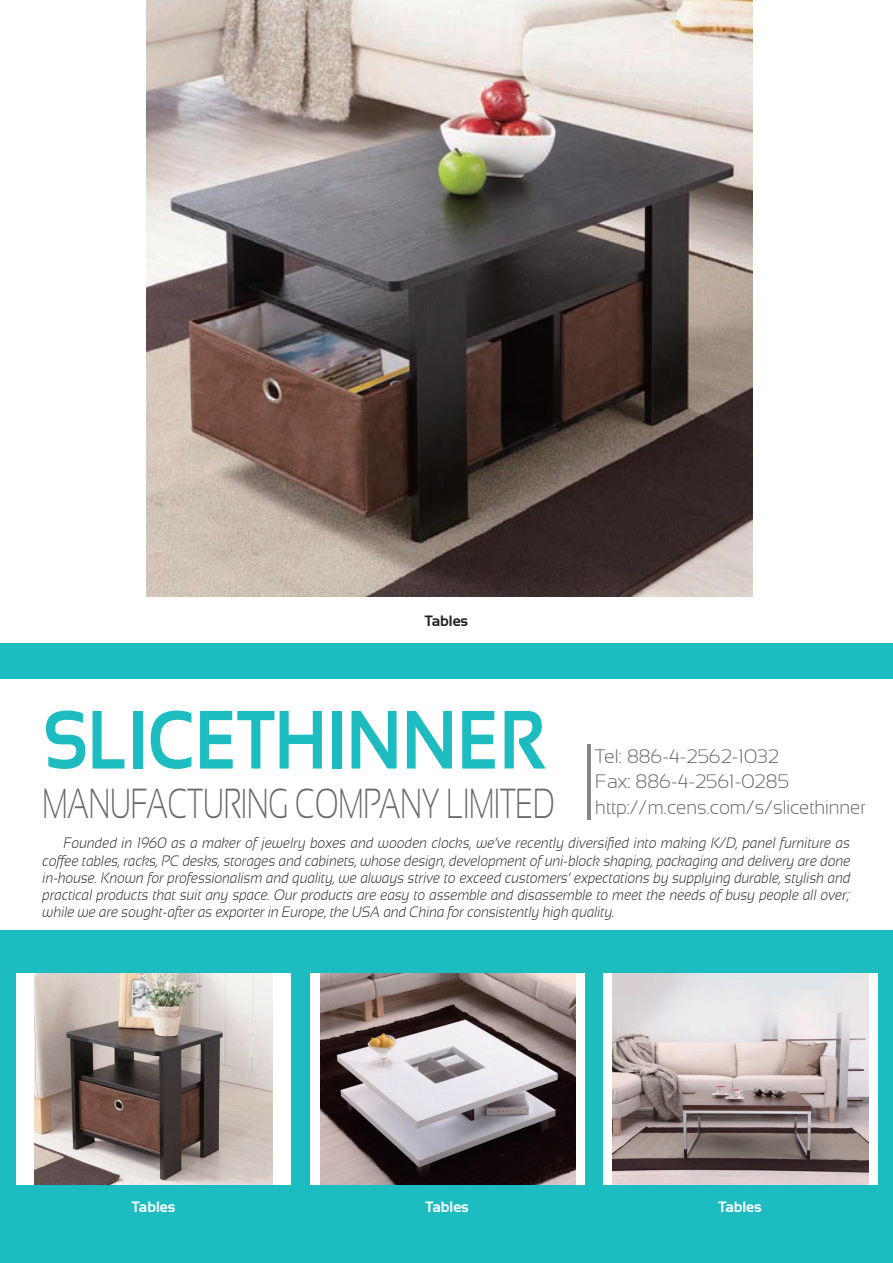
<style>
.page{position:relative;width:893px;height:1263px;background:#fff}
.page>*{position:absolute;margin:0;border:0;box-sizing:border-box;transform-origin:0 0}
.t1{font:700 82.5px "Sansation";color:#1cbcc1;scale:.85 1}
.t2{font:300 42px "Sansation";color:#69696c;scale:.7 1}
.t3{font:300 19.5px/25.5px "Sansation";color:#69696c}
.t4{font:italic 300 15px/17.2px "Sansation";color:#231f20;text-align:justify;scale:.9 1}
.t5{font:700 15px "Sansation";color:#fff}
.t6{font:700 15px "Sansation";color:#231f20}
</style>
<div class="page">
<img style="left:147px;top:0;width:606px;height:596px">
<div style="left:0;top:643px;width:893px;height:620px;background:#1cbcc1"></div>
<div style="left:0;top:679px;width:893px;height:251px;background:#fff"></div>
<div style="left:17px;top:973px;width:274px;height:212px;background:#fff"></div>
<img style="left:34px;top:973px;width:239px;height:212px">
<div style="left:310px;top:973px;width:274px;height:212px;background:#fff"></div>
<img style="left:321px;top:973px;width:255px;height:212px">
<div style="left:604px;top:973px;width:274px;height:212px;background:#fff"></div>
<img style="left:613px;top:973px;width:255px;height:212px">
<hr style="left:587px;top:744px;width:3px;height:76px;background:#83878b">
<p class="t6" style="left:425px;top:613px;width:45px">Tables</p>
<h1 class="t1" style="left:43px;top:694px;width:594px">SLICETHINNER</h1>
<h2 class="t2" style="left:43px;top:780px;width:733px">MANUFACTURING COMPANY LIMITED</h2>
<h3 class="t3" style="left:595px;top:743px;width:272px">Tel: 886-4-2562-1032<br>Fax: 886-4-2561-0285 http://m.cens.com/s/slicethinner</h3>
<p class="t4" style="left:43px;top:834px;width:899px;text-indent:21px">Founded in 1960 as a maker of jewelry boxes and wooden clocks, we’ve recently diversified into making K/D, panel furniture as coffee tables, racks, PC desks, storages and cabinets, whose design, development of uni-block shaping, packaging and delivery are done in-house. Known for professionalism and quality, we always strive to exceed customers’ expectations by supplying durable, stylish and practical products that suit any space. Our products are easy to assemble and disassemble to meet the needs of busy people all over; while we are sought-after as exporter in Europe, the USA and China for consistently high quality.</p>
<p class="t5" style="left:132px;top:1199px;width:45px">Tables</p>
<p class="t5" style="left:425px;top:1199px;width:45px">Tables</p>
<p class="t5" style="left:718px;top:1199px;width:45px">Tables</p>
</div>
